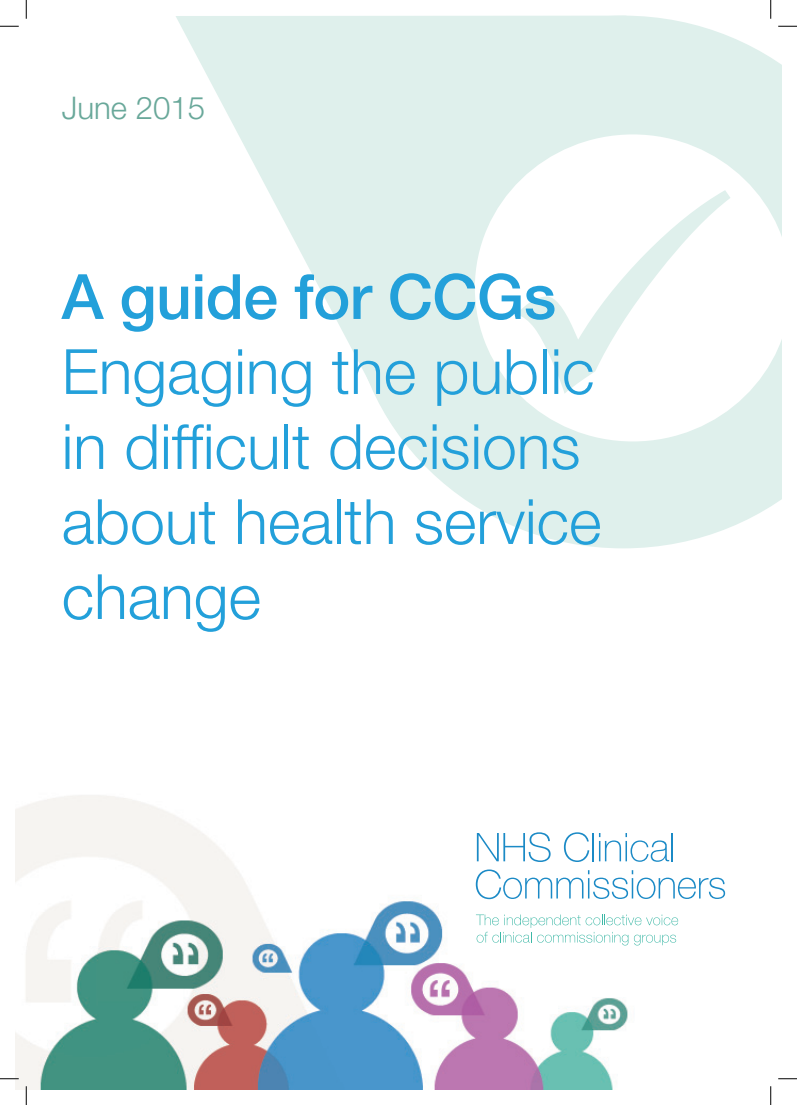
<style>
.page{position:relative;width:797px;height:1105px;background:#fff}
.page>*{position:absolute;margin:0;border:0;box-sizing:border-box;transform-origin:0 0}
.t1{font:300 62.5px/75px "Helvetica Neue LT Std";color:#23a0da}
.t2{font:500 62.5px "Helvetica Neue LT Std";letter-spacing:-.01em;color:#23a0da}
.t3{font:300 31.25px "Helvetica Neue LT Std";color:#69a89a}
</style>
<div class="page">
<svg style="left:391px;top:16px;width:390px;height:532px;fill:#dff0ec"></svg>
<svg style="left:176px;top:16px;width:450px;height:407px;fill:#dff0ec"></svg>
<svg style="left:475px;top:134px;width:306px;height:307px"></svg>
<svg style="left:516px;top:190px;width:214px;height:204px"></svg>
<img style="left:16px;top:795px;width:623px;height:294px">
<svg style="left:476px;top:914px;width:202px;height:31px"></svg>
<svg style="left:477px;top:832px;width:73px;height:30px"></svg>
<svg style="left:564px;top:832px;width:25px;height:30px"></svg>
<hr style="left:592px;top:833px;width:2px;height:28px;background:#1b8ac6">
<svg style="left:599px;top:833px;width:70px;height:29px"></svg>
<hr style="left:671px;top:833px;width:2px;height:28px;background:#1b8ac6">
<svg style="left:476px;top:869px;width:249px;height:30px"></svg>
<svg style="left:0;top:25px;width:19px;height:2px"></svg>
<svg style="left:778px;top:25px;width:19px;height:2px"></svg>
<svg style="left:0;top:1078px;width:19px;height:1px"></svg>
<svg style="left:778px;top:1078px;width:19px;height:1px"></svg>
<svg style="left:25px;top:0;width:2px;height:19px"></svg>
<svg style="left:25px;top:1086px;width:2px;height:19px"></svg>
<svg style="left:770px;top:0;width:1px;height:19px"></svg>
<svg style="left:770px;top:1086px;width:1px;height:19px"></svg>
<p class="t3" style="left:62px;top:89px;width:145px">June 2015</p>
<p class="t2" style="left:62px;top:259px;width:496px">A guide for CCGs</p>
<p class="t1" style="left:62px;top:333px;width:541px">Engaging the public in difficult decisions about health service change</p>
</div>
